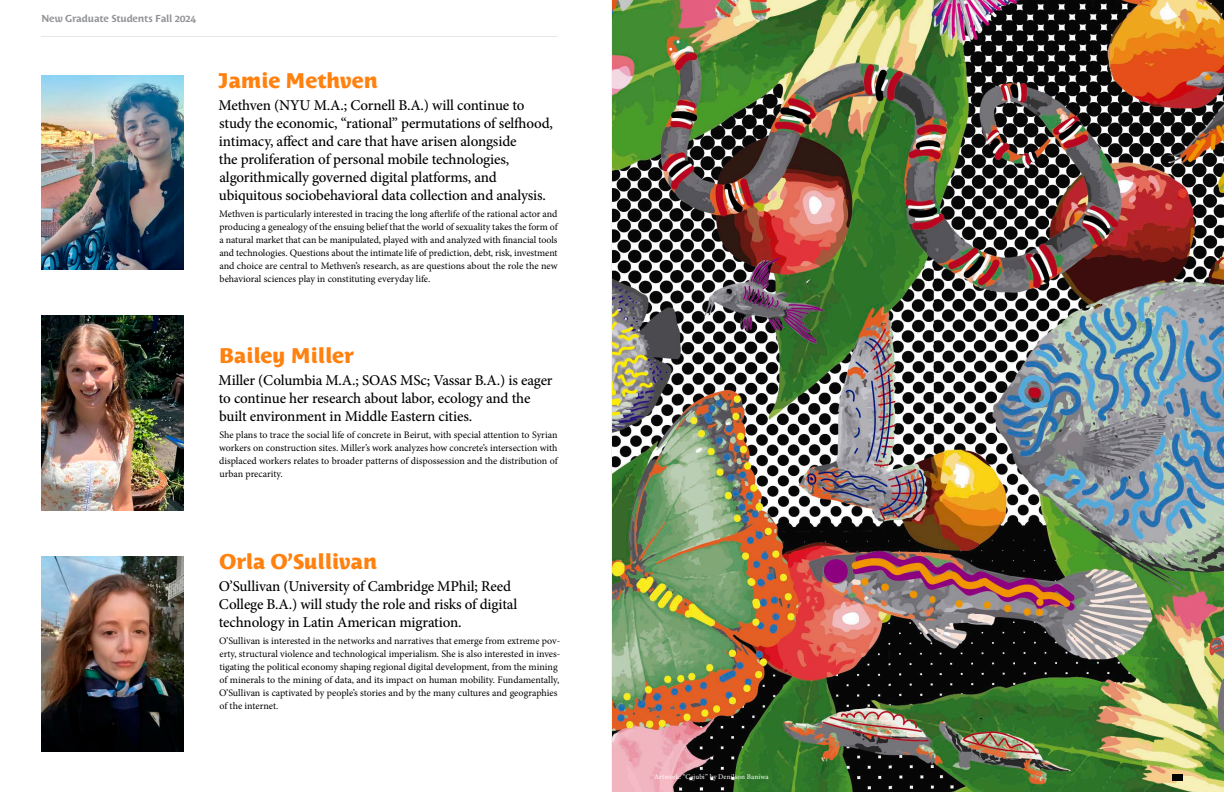
<style>
.page{position:relative;width:1224px;height:792px;background:#fff}
.page>*{position:absolute;margin:0;border:0;box-sizing:border-box;transform-origin:0 0}
.News_Name{font:800 21px "Costa Std";letter-spacing:-.015em;color:#ff810f}
.News_First_Smaller{font:500 15px/18px "Minion Pro";letter-spacing:-.01em;color:#000}
.Body_Text{font:10px/13px "Minion Pro";color:#000;text-align:justify}
.t1{font:700 10px "Costa Std";letter-spacing:-.015em;color:#939498}
.Cajubi_Credit{font:7.2px "Minion Pro";letter-spacing:.01em;color:#fff}
</style>
<div class="page">
<hr style="left:41px;top:36px;width:517px;height:1px;background:#e5e7e8">
<img style="left:41px;top:75px;width:143px;height:195px">
<img style="left:41px;top:316px;width:143px;height:194px">
<img style="left:41px;top:556px;width:143px;height:195px">
<img style="left:612px;top:0;width:612px;height:792px">
<p class="t1" style="left:41px;top:12px;width:157px">New Graduate Students Fall 2024</p>
<p class="News_Name" style="left:218px;top:68px;width:161px">Jamie Methven</p>
<p class="News_First_Smaller" style="left:219px;top:96px;width:336px">Methven (NYU M.A.; Cornell B.A.) will continue to study the economic, “rational” permutations of selfhood, intimacy, affect and care that have arisen alongside<br>the proliferation of personal mobile technologies, algorithmically governed digital platforms, and ubiquitous sociobehavioral data collection and analysis.</p>
<p class="Body_Text" style="left:219px;top:207px;width:340px">Methven is particularly interested in tracing the long afterlife of the rational actor and producing a genealogy of the ensuing belief that the world of sexuality takes the form of a natural market that can be manipulated, played with and analyzed with financial tools and technologies. Questions about the intimate life of prediction, debt, risk, investment and choice are central to Methven’s research, as are questions about the role the new behavioral sciences play in constituting everyday life.</p>
<p class="News_Name" style="left:219px;top:343px;width:137px">Bailey Miller</p>
<p class="News_First_Smaller" style="left:219px;top:371px;width:336px">Miller (Columbia M.A.; SOAS MSc; Vassar B.A.) is eager to continue her research about labor, ecology and the built environment in Middle Eastern cities.</p>
<p class="Body_Text" style="left:219px;top:428px;width:340px">She plans to trace the social life of concrete in Beirut, with special attention to Syrian workers on construction sites. Miller’s work analyzes how concrete’s intersection with displaced workers relates to broader patterns of dispossession and the distribution of urban precarity.</p>
<p class="News_Name" style="left:219px;top:549px;width:160px">Orla O’Sullivan</p>
<p class="News_First_Smaller" style="left:219px;top:577px;width:300px">O’Sullivan (University of Cambridge MPhil; Reed<br>College B.A.) will study the role and risks of digital technology in Latin American migration.</p>
<p class="Body_Text" style="left:219px;top:634px;width:343px;text-align:left">O’Sullivan is interested in the networks and narratives that emerge from extreme pov&shy;erty, structural violence and technological imperialism. She is also interested in inves&shy;tigating the political economy shaping regional digital development, from the mining of minerals to the mining of data, and its impact on human mobility. Fundamentally, O’Sullivan is captivated by people’s stories and by the many cultures and geographies of the internet.</p>
<p class="Cajubi_Credit" style="left:654px;top:772px;width:116px">Artwork: “Cajubi” by Denilson Baniwa</p>
</div>
